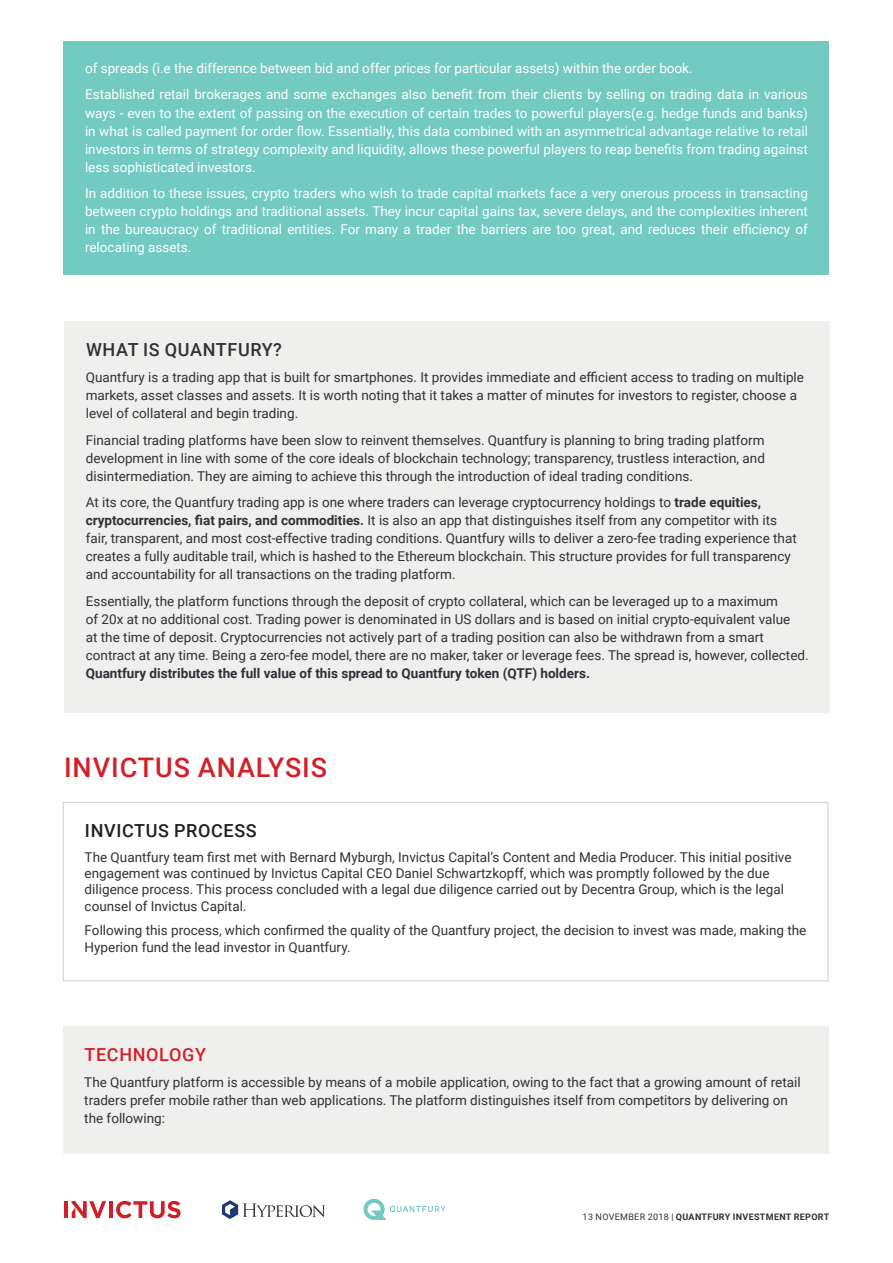
<style>
.page{position:relative;width:893px;height:1263px;background:#fff}
.page>*{position:absolute;margin:0;border:0;box-sizing:border-box;transform-origin:0 0}
.Page_Title{font:500 27px "Roboto";letter-spacing:.035em;color:#d3212a}
.Section_Title{font:500 18px "Roboto";letter-spacing:.035em;color:#313036}
.Section_Title-2{font:500 18px "Roboto";letter-spacing:.035em;color:#231f20}
.Section_Title-3{font:500 18px "Roboto";letter-spacing:.035em;color:#d3212a}
.t1{font:13.5px/18px "Roboto";color:#313036}
.t2{font:13.5px/18px "Roboto";color:#fff;text-align:justify}
.t3{font:700 9px "Roboto";letter-spacing:.035em;color:#313036}
.s1{font-weight:700}
.s2{font-weight:400}
</style>
<div class="page">
<svg style="left:363px;top:1199px;width:83px;height:21px"></svg>
<hr style="left:64px;top:1201px;width:3px;height:17px;background:#cf2027">
<hr style="left:109px;top:1201px;width:4px;height:17px;background:#cf2027">
<svg style="left:116px;top:1201px;width:65px;height:17px"></svg>
<svg style="left:72px;top:1201px;width:34px;height:17px"></svg>
<svg style="left:222px;top:1200px;width:103px;height:19px"></svg>
<div style="left:65px;top:321px;width:765px;height:391px;background:#efefed"></div>
<div style="left:64px;top:42px;width:765px;height:233px;background:#72cac0"></div>
<div style="left:63px;top:802px;width:765px;height:179px;border:1px solid #d0cec8"></div>
<div style="left:63px;top:1026px;width:765px;height:128px;background:#efefed"></div>
<p class="t2" style="left:85px;top:59px;width:609px">of spreads (i.e the difference between bid and offer prices for particular assets) within the order book.</p>
<p class="t2" style="left:85px;top:85px;width:724px">Established retail brokerages and some exchanges also benefit from their clients by selling on trading data in various ways - even to the extent of passing on the execution of certain trades to powerful players(e.g. hedge funds and banks) in what is called payment for order flow. Essentially, this data combined with an asymmetrical advantage relative to retail investors in terms of strategy complexity and liquidity, allows these powerful players to reap benefits from trading against less sophisticated investors.</p>
<p class="t2" style="left:85px;top:184px;width:724px">In addition to these issues, crypto traders who wish to trade capital markets face a very onerous process in transacting between crypto holdings and traditional assets. They incur capital gains tax, severe delays, and the complexities inherent in the bureaucracy of traditional entities. For many a trader the barriers are too great, and reduces their efficiency of relocating assets.</p>
<p class="Section_Title" style="left:86px;top:337px;width:197px">WHAT IS QUANTFURY?</p>
<p class="t1" style="left:86px;top:368px;width:720px">Quantfury is a trading app that is built for smartphones. It provides immediate and efficient access to trading on multiple markets, asset classes and assets. It is worth noting that it takes a matter of minutes for investors to register, choose a level of collateral and begin trading.</p>
<p class="t1" style="left:86px;top:430px;width:681px;text-align:justify">Financial trading platforms have been slow to reinvent themselves. Quantfury is planning to bring trading platform development in line with some of the core ideals of blockchain technology; transparency, trustless interaction, and disintermediation. They are aiming to achieve this through the introduction of ideal trading conditions.</p>
<p class="t1" style="left:86px;top:493px;width:712px">At its core, the Quantfury trading app is one where traders can leverage cryptocurrency holdings to <span class="s1">trade equities, cryptocurrencies, fiat pairs, and commodities.</span> It is also an app that distinguishes itself from any competitor with its fair, transparent, and most cost-effective trading conditions. Quantfury wills to deliver a zero-fee trading experience that creates a fully auditable trail, which is hashed to the Ethereum blockchain. This structure provides for full transparency and accountability for all transactions on the trading platform.</p>
<p class="t1" style="left:86px;top:592px;width:724px">Essentially, the platform functions through the deposit of crypto collateral, which can be leveraged up to a maximum<br>of 20x at no additional cost. Trading power is denominated in US dollars and is based on initial crypto-equivalent value<br>at the time of deposit. Cryptocurrencies not actively part of a trading position can also be withdrawn from a smart contract at any time. Being a zero-fee model, there are no maker, taker or leverage fees. The spread is, however, collected.<br><span class="s1">Quantfury distributes the full value of this spread to Quantfury token (QTF) holders.</span></p>
<p class="Page_Title" style="left:64px;top:749px;width:265px">INVICTUS ANALYSIS</p>
<p class="Section_Title-2" style="left:85px;top:818px;width:173px">INVICTUS PROCESS</p>
<p class="t1" style="left:85px;top:849px;width:708px;line-height:16.2px">The Quantfury team first met with Bernard Myburgh, Invictus Capital’s Content and Media Producer. This initial positive engagement was continued by Invictus Capital CEO Daniel Schwartzkopff, which was promptly followed by the due diligence process. This process concluded with a legal due diligence carried out by Decentra Group, which is the legal counsel of Invictus Capital.</p>
<p class="t1" style="left:85px;top:922px;width:723px;line-height:16.2px">Following this process, which confirmed the quality of the Quantfury project, the decision to invest was made, making the<br>Hyperion fund the lead investor in Quantfury.</p>
<p class="Section_Title-3" style="left:85px;top:1042px;width:123px">TECHNOLOGY</p>
<p class="t1" style="left:84px;top:1073px;width:718px">The Quantfury platform is accessible by means of a mobile application, owing to the fact that a growing amount of retail traders prefer mobile rather than web applications. The platform distinguishes itself from competitors by delivering on the following:</p>
<p class="t3" style="left:583px;top:1211px;width:248px"><span class="s2">13 NOVEMBER 2018 |</span> QUANTFURY INVESTMENT REPORT</p>
</div>
